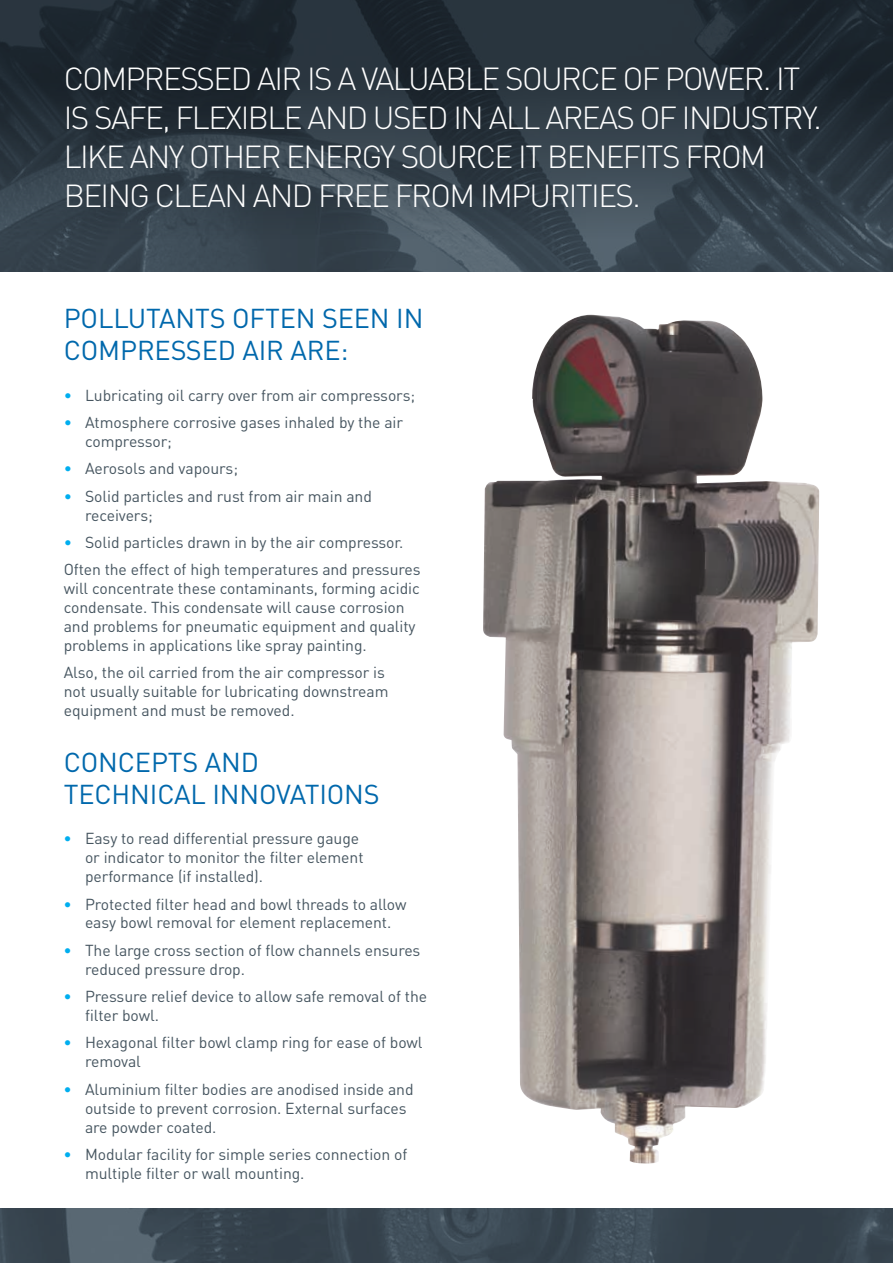
<style>
.page{position:relative;width:893px;height:1263px;background:#fff}
.page>*{position:absolute;margin:0;border:0;box-sizing:border-box;transform-origin:0 0}
.t1{font:300 31.5px/39px "DIN";letter-spacing:-.05em;color:#fff}
.t2{font:27px/32.4px "DIN";letter-spacing:-.005em;color:#0068ac}
.t3{font:15.75px/18.9px "DIN";letter-spacing:-.005em;color:#465560}
.s1{color:#00aeef}
.s2{font-weight:700;color:#00aeef}
</style>
<div class="page">
<svg style="left:0;top:0;width:893px;height:271px;background:#2d3942"></svg>
<img style="left:0;top:1209px;width:893px;height:54px">
<img style="left:483px;top:315px;width:336px;height:849px">
<h1 class="t1" style="left:64px;top:59px;width:759px">COMPRESSED AIR IS A VALUABLE SOURCE OF POWER. IT IS SAFE, FLEXIBLE AND USED IN ALL AREAS OF INDUSTRY.<br>LIKE ANY OTHER ENERGY SOURCE IT BENEFITS FROM BEING CLEAN AND FREE FROM IMPURITIES.</h1>
<h2 class="t2" style="left:64px;top:302px;width:361px">POLLUTANTS OFTEN SEEN IN<br>COMPRESSED AIR ARE:</h2>
<p class="t3" style="left:64px;top:385px;width:353px"><span class="s1">•</span> Lubricating oil carry over from air compressors;</p>
<p class="t3" style="left:85px;top:412px;width:320px;text-indent:-21px"><span class="s1">•</span> Atmosphere corrosive gases inhaled by the air compressor;</p>
<p class="t3" style="left:64px;top:459px;width:176px"><span class="s1">•</span> Aerosols and vapours;</p>
<p class="t3" style="left:85px;top:486px;width:288px;text-indent:-21px"><span class="s1">•</span> Solid particles and rust from air main and receivers;</p>
<p class="t3" style="left:64px;top:528px;width:358px;line-height:27.5px"><span class="s1">•</span> Solid particles drawn in by the air compressor.<br>Often the effect of high temperatures and pressures</p>
<p class="t3" style="left:64px;top:579px;width:358px">will concentrate these contaminants, forming acidic condensate. This condensate will cause corrosion and problems for pneumatic equipment and quality problems in applications like spray painting.</p>
<p class="t3" style="left:64px;top:663px;width:326px">Also, the oil carried from the air compressor is not usually suitable for lubricating downstream equipment and must be removed.</p>
<h2 class="t2" style="left:64px;top:745px;width:317px">CONCEPTS AND<br>TECHNICAL INNOVATIONS</h2>
<p class="t3" style="left:85px;top:829px;width:280px;text-indent:-21px"><span class="s2">•</span> Easy to read differential pressure gauge or indicator to monitor the filter element performance (if installed).</p>
<p class="t3" style="left:64px;top:894px;width:344px;text-align:center"><span class="s2">•</span> Protected filter head and bowl threads to allow easy bowl removal for element replacement.</p>
<p class="t3" style="left:85px;top:940px;width:337px;text-indent:-21px"><span class="s2">•</span> The large cross section of flow channels ensures reduced pressure drop.</p>
<p class="t3" style="left:85px;top:987px;width:344px;text-indent:-21px"><span class="s2">•</span> Pressure relief device to allow safe removal of the filter bowl.</p>
<p class="t3" style="left:85px;top:1033px;width:339px;text-indent:-21px"><span class="s2">•</span> Hexagonal filter bowl clamp ring for ease of bowl removal</p>
<p class="t3" style="left:85px;top:1079px;width:330px;text-indent:-21px"><span class="s2">•</span> Aluminium filter bodies are anodised inside and outside to prevent corrosion. External surfaces are powder coated.</p>
<p class="t3" style="left:85px;top:1144px;width:324px;text-indent:-21px"><span class="s2">•</span> Modular facility for simple series connection of multiple filter or wall mounting.</p>
</div>
